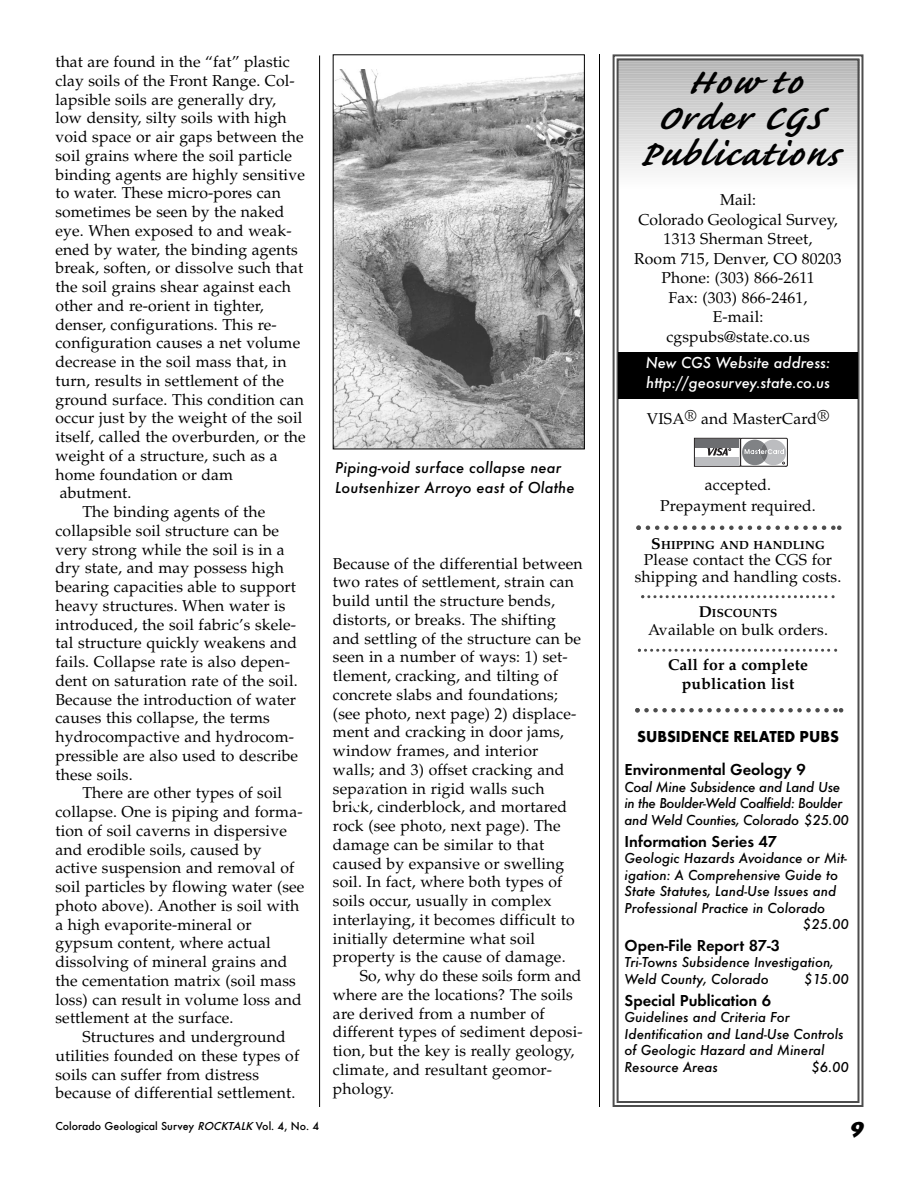
<style>
.page{position:relative;width:918px;height:1188px;background:#fff}
.page>*{position:absolute;margin:0;border:0;box-sizing:border-box;transform-origin:0 0}
.t1{font:italic 700 45px/36px "Caflisch Script";letter-spacing:.035em;color:#000;text-align:center}
.t2{font:italic 900 21px "Lithos";color:#000}
.t3{font:600 16.5px "Futura T";color:#000}
.t4{font:italic 500 16.5px/19.8px "Futura T";letter-spacing:.01em;color:#000}
.t5{font:italic 500 16.5px/19.8px "Futura T";color:#fff}
.t6{font:700 16.5px "Futura T";color:#000;scale:.95 1}
.t7{font:15.75px/18.8px "Palatino";letter-spacing:.01em;color:#000;text-align:center}
.t8{font:700 15.75px/18.8px "Palatino";letter-spacing:.01em;color:#000;text-align:center}
.t9{font:italic 500 15px/16.5px "Futura T";color:#000}
.t10{font:500 12px "Futura T";color:#000}
.t11{font:700 11.85px "Palatino";letter-spacing:.015em;color:#000}
.s1{font-size:15.75px}
.s2{font-style:italic}
</style>
<div class="page">
<hr style="left:319px;top:55px;width:1px;height:1052px;background:#000">
<hr style="left:599px;top:54px;width:1px;height:1053px;background:#000">
<img style="left:335px;top:70px;width:248px;height:377px">
<div style="left:333px;top:54px;width:252px;height:395px;border:1px solid #000"></div>
<svg style="left:612px;top:54px;width:252px;height:1053px"></svg>
<svg style="left:636px;top:526px;width:206px;height:4px"></svg>
<svg style="left:635px;top:708px;width:208px;height:4px"></svg>
<svg style="left:638px;top:649px;width:199px;height:3px"></svg>
<svg style="left:641px;top:595px;width:194px;height:3px"></svg>
<div style="left:694px;top:438px;width:98px;height:31px;background:#fff"></div>
<div style="left:694px;top:438px;width:47px;height:29px;border:1px solid #231f20"></div>
<div style="left:695px;top:439px;width:44px;height:8px;background:#6c6d70"></div>
<div style="left:695px;top:457px;width:44px;height:8px;background:#bcbdc0"></div>
<svg style="left:707px;top:447px;width:24px;height:9px"></svg>
<svg style="left:740px;top:438px;width:48px;height:29px"></svg>
<div style="left:618px;top:352px;width:240px;height:47px;background:#000"></div>
<p class="t7" style="left:55px;top:54px;width:236px">that are found in the “fat” plastic</p>
<p class="t7" style="left:55px;top:73px;width:241px">clay soils of the Front Range. Col-</p>
<p class="t7" style="left:55px;top:92px;width:222px">lapsible soils are generally dry,</p>
<p class="t7" style="left:55px;top:110px;width:233px">low density, silty soils with high</p>
<p class="t7" style="left:55px;top:129px;width:250px">void space or air gaps between the</p>
<p class="t7" style="left:55px;top:148px;width:238px">soil grains where the soil particle</p>
<p class="t7" style="left:55px;top:167px;width:251px">binding agents are highly sensitive</p>
<p class="t7" style="left:55px;top:185px;width:227px">to water. These micro-pores can</p>
<p class="t7" style="left:55px;top:204px;width:230px">sometimes be seen by the naked</p>
<p class="t7" style="left:55px;top:223px;width:238px">eye. When exposed to and weak-</p>
<p class="t7" style="left:55px;top:242px;width:244px">ened by water, the binding agents</p>
<p class="t7" style="left:55px;top:260px;width:249px">break, soften, or dissolve such that</p>
<p class="t7" style="left:55px;top:279px;width:237px">the soil grains shear against each</p>
<p class="t7" style="left:55px;top:298px;width:210px">other and re-orient in tighter,</p>
<p class="t7" style="left:55px;top:317px;width:223px">denser, configurations. This re-</p>
<p class="t7" style="left:55px;top:335px;width:246px">configuration causes a net volume</p>
<p class="t7" style="left:55px;top:354px;width:233px">decrease in the soil mass that, in</p>
<p class="t7" style="left:55px;top:373px;width:230px">turn, results in settlement of the</p>
<p class="t7" style="left:55px;top:392px;width:250px">ground surface. This condition can</p>
<p class="t7" style="left:55px;top:410px;width:248px">occur just by the weight of the soil</p>
<p class="t7" style="left:55px;top:429px;width:252px">itself, called the overburden, or the</p>
<p class="t7" style="left:55px;top:448px;width:224px">weight of a structure, such as a</p>
<p class="t7" style="left:55px;top:467px;width:179px">home foundation or dam</p>
<p class="t7" style="left:60px;top:485px;width:73px">abutment.</p>
<p class="t7" style="left:82px;top:504px;width:184px">The binding agents of the</p>
<p class="t7" style="left:55px;top:523px;width:225px">collapsible soil structure can be</p>
<p class="t7" style="left:55px;top:542px;width:231px">very strong while the soil is in a</p>
<p class="t7" style="left:55px;top:560px;width:230px">dry state, and may possess high</p>
<p class="t7" style="left:55px;top:579px;width:242px">bearing capacities able to support</p>
<p class="t7" style="left:55px;top:598px;width:232px">heavy structures. When water is</p>
<p class="t7" style="left:55px;top:617px;width:242px">introduced, the soil fabric’s skele-</p>
<p class="t7" style="left:55px;top:635px;width:243px">tal structure quickly weakens and</p>
<p class="t7" style="left:55px;top:654px;width:236px">fails. Collapse rate is also depen-</p>
<p class="t7" style="left:55px;top:673px;width:244px">dent on saturation rate of the soil.</p>
<p class="t7" style="left:55px;top:692px;width:242px">Because the introduction of water</p>
<p class="t7" style="left:55px;top:710px;width:216px">causes this collapse, the terms</p>
<p class="t7" style="left:55px;top:729px;width:240px">hydrocompactive and hydrocom-</p>
<p class="t7" style="left:55px;top:748px;width:244px">pressible are also used to describe</p>
<p class="t7" style="left:55px;top:767px;width:79px">these soils.</p>
<p class="t7" style="left:82px;top:785px;width:201px">There are other types of soil</p>
<p class="t7" style="left:55px;top:804px;width:249px">collapse. One is piping and forma-</p>
<p class="t7" style="left:55px;top:823px;width:233px">tion of soil caverns in dispersive</p>
<p class="t7" style="left:55px;top:842px;width:208px">and erodible soils, caused by</p>
<p class="t7" style="left:55px;top:860px;width:241px">active suspension and removal of</p>
<p class="t7" style="left:55px;top:879px;width:251px">soil particles by flowing water (see</p>
<p class="t7" style="left:55px;top:898px;width:245px">photo above). Another is soil with</p>
<p class="t7" style="left:55px;top:917px;width:198px">a high evaporite-mineral or</p>
<p class="t7" style="left:55px;top:935px;width:217px">gypsum content, where actual</p>
<p class="t7" style="left:55px;top:954px;width:233px">dissolving of mineral grains and</p>
<p class="t7" style="left:55px;top:973px;width:242px">the cementation matrix (soil mass</p>
<p class="t7" style="left:55px;top:992px;width:248px">loss) can result in volume loss and</p>
<p class="t7" style="left:55px;top:1010px;width:180px">settlement at the surface.</p>
<p class="t7" style="left:82px;top:1029px;width:205px">Structures and underground</p>
<p class="t7" style="left:55px;top:1048px;width:245px">utilities founded on these types of</p>
<p class="t7" style="left:55px;top:1067px;width:205px">soils can suffer from distress</p>
<p class="t7" style="left:55px;top:1085px;width:242px">because of differential settlement.</p>
<p class="t4" style="left:335px;top:459px;width:241px">Piping-void surface collapse near<br>Loutsenhizer Arroyo east of Olathe</p>
<p class="t7" style="left:333px;top:556px;width:251px;text-align:left">Because of the differential between two rates of settlement, strain can build until the structure bends, distorts, or breaks. The shifting and settling of the structure can be seen in a number of ways: 1) set&shy;tlement, cracking, and tilting of concrete slabs and foundations; (see photo, next page) 2) displace&shy;ment and cracking in door jams, window frames, and interior walls; and 3) offset cracking and separation in rigid walls such brick, cinderblock, and mortared rock (see photo, next page). The damage can be similar to that caused by expansive or swelling soil. In fact, where both types of soils occur, usually in complex interlaying, it becomes difficult to initially determine what soil property is the cause of damage.</p>
<p class="t7" style="left:333px;top:968px;width:251px;text-align:left;text-indent:27px">So, why do these soils form and where are the locations? The soils are derived from a number of different types of sediment deposi&shy;tion, but the key is really geology, climate, and resultant geomor&shy;phology.</p>
<h1 class="t1" style="left:639px;top:60px;width:200px">How to<br>Order CGS<br>Publications</h1>
<p class="t7" style="left:634px;top:192px;width:209px;line-height:19.5px">Mail:<br>Colorado Geological Survey,<br>1313 Sherman Street,<br>Room 715, Denver, CO 80203<br>Phone: (303) 866-2611<br>Fax: (303) 866-2461,<br>E-mail:<br>cgspubs@state.co.us</p>
<p class="t5" style="left:646px;top:353px;width:186px">New CGS Website address: http://geosurvey.state.co.us</p>
<p class="t7" style="left:647px;top:411px;width:184px">VISA® and MasterCard®</p>
<p class="t7" style="left:660px;top:476px;width:157px;line-height:20.9px">accepted.<br>Prepayment required.</p>
<p class="t11" style="left:651px;top:540px;width:175px"><span class="s1">S</span>HIPPING AND HANDLING</p>
<p class="t7" style="left:635px;top:553px;width:208px;line-height:16.5px">Please contact the CGS for shipping and handling costs.</p>
<p class="t11" style="left:699px;top:608px;width:80px"><span class="s1">D</span>ISCOUNTS</p>
<p class="t7" style="left:648px;top:622px;width:182px">Available on bulk orders.</p>
<p class="t8" style="left:668px;top:657px;width:142px">Call for a complete publication list</p>
<p class="t6" style="left:637px;top:730px;width:214px">SUBSIDENCE RELATED PUBS</p>
<p class="t3" style="left:625px;top:762px;width:183px">Environmental Geology 9</p>
<p class="t9" style="left:625px;top:779px;width:226px">Coal Mine Subsidence and Land Use in the Boulder-Weld Coalfield: Boulder and Weld Counties, Colorado $25.00</p>
<p class="t3" style="left:625px;top:834px;width:154px">Information Series 47</p>
<p class="t9" style="left:625px;top:851px;width:224px">Geologic Hazards Avoidance or Mit-</p>
<p class="t9" style="left:625px;top:867px;width:215px">igation: A Comprehensive Guide to</p>
<p class="t9" style="left:625px;top:884px;width:213px">State Statutes, Land-Use Issues and</p>
<p class="t9" style="left:625px;top:900px;width:202px">Professional Practice in Colorado</p>
<p class="t9" style="left:803px;top:917px;width:48px">$25.00</p>
<p class="t3" style="left:625px;top:938px;width:157px">Open-File Report 87-3</p>
<p class="t9" style="left:625px;top:955px;width:211px">Tri-Towns Subsidence Investigation,<br>Weld County, Colorado</p>
<p class="t9" style="left:804px;top:972px;width:46px">$15.00</p>
<p class="t3" style="left:625px;top:993px;width:148px">Special Publication 6</p>
<p class="t9" style="left:625px;top:1010px;width:221px">Guidelines and Criteria For<br>Identification and Land-Use Controls of Geologic Hazard and Mineral<br>Resource Areas</p>
<p class="t9" style="left:811px;top:1059px;width:39px">$6.00</p>
<p class="t10" style="left:56px;top:1121px;width:265px">Colorado Geological Survey <span class="s2">ROCKTALK</span>Vol. 4, No. 4</p>
<h2 class="t2" style="left:848px;top:1117px;width:19px">9</h2>
</div>
